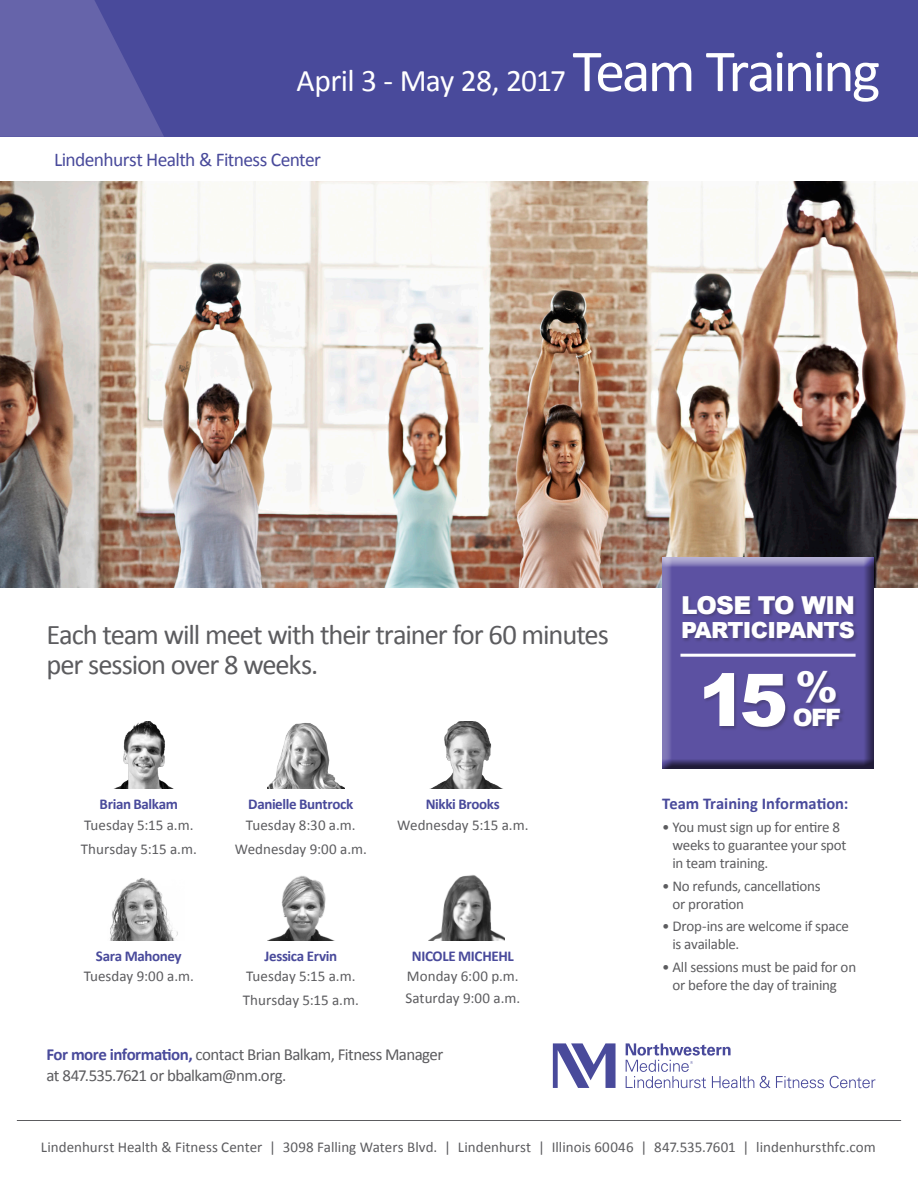
<style>
.page{position:relative;width:918px;height:1188px;background:#fff}
.page>*{position:absolute;margin:0;border:0;box-sizing:border-box;transform-origin:0 0}
.t1{font:900 72.75px "Arial";color:#fff}
.t2{font:31.5px "Calibri";letter-spacing:-.02em;color:#fff}
.t3{font:28.5px/30.3px "Calibri";letter-spacing:-.04em;color:#5c5c5f}
.t4{font:900 24.75px "Arial";letter-spacing:-.03em;color:#fff}
.t5{font:900 24px "Arial";color:#fff}
.t6{font:900 22.2px "Arial";letter-spacing:-.03em;color:#fff}
.t7{font:19.5px "Calibri";letter-spacing:-.035em;color:#494a9b}
.t8{font:16.95px/21.1px "Calibri";letter-spacing:-.035em;color:#5c5c5f}
.t9{font:700 16.5px "Calibri";color:#494a9b}
.t10{font:15px/18px "Calibri";letter-spacing:-.005em;color:#5c5c5f}
.t11{font:700 15px "Calibri";letter-spacing:-.025em;color:#494a9b}
.s1{font-size:60px}
.s2{font-weight:700;color:#494a9b}
</style>
<div class="page">
<img style="left:0;top:181px;width:918px;height:407px">
<img style="left:113px;top:722px;width:61px;height:67px">
<img style="left:268px;top:723px;width:76px;height:66px">
<img style="left:429px;top:722px;width:74px;height:67px">
<div style="left:0;top:0;width:918px;height:137px;background:#494a9b"></div>
<svg style="left:0;top:0;width:164px;height:137px"></svg>
<hr style="left:17px;top:1120px;width:884px;height:1px;background:#5c5c5f">
<div style="left:661px;top:557px;width:215px;height:212px;background:#231f20;opacity:.75"></div>
<div style="left:682px;top:595px;width:177px;height:136px;background:#231f20;opacity:.27"></div>
<div style="left:794px;top:708px;width:51px;height:23px;background:#231f20;opacity:.27"></div>
<hr style="left:680px;top:654px;width:176px;height:3px;background:#fff">
<img style="left:110px;top:878px;width:68px;height:62px">
<img style="left:269px;top:876px;width:64px;height:64px">
<img style="left:429px;top:875px;width:75px;height:65px">
<svg style="left:760px;top:1076px;width:64px;height:12px"></svg>
<svg style="left:830px;top:1076px;width:45px;height:12px"></svg>
<svg style="left:553px;top:1043px;width:63px;height:45px"></svg>
<svg style="left:626px;top:1043px;width:128px;height:45px"></svg>
<p class="t2" style="left:297px;top:61px;width:585px">April 3 - May 28, 2017 <span class="s1">Team Training</span></p>
<p class="t7" style="left:54px;top:148px;width:268px">Lindenhurst Health &amp; Fitness Center</p>
<p class="t3" style="left:46px;top:618px;width:564px">Each team will meet with their trainer for 60 minutes per session over 8 weeks.</p>
<p class="t11" style="left:100px;top:795px;width:80px">Brian Balkam</p>
<p class="t11" style="left:248px;top:795px;width:107px">Danielle Buntrock</p>
<p class="t11" style="left:426px;top:795px;width:76px">Nikki Brooks</p>
<p class="t10" style="left:84px;top:815px;width:111px">Tuesday 5:15 a.m.</p>
<p class="t10" style="left:246px;top:815px;width:111px">Tuesday 8:30 a.m.</p>
<p class="t10" style="left:397px;top:815px;width:133px">Wednesday 5:15 a.m.</p>
<p class="t10" style="left:81px;top:839px;width:118px">Thursday 5:15 a.m.</p>
<p class="t10" style="left:235px;top:839px;width:134px">Wednesday 9:00 a.m.</p>
<p class="t11" style="left:96px;top:946px;width:87px">Sara Mahoney</p>
<p class="t11" style="left:265px;top:946px;width:74px">Jessica Ervin</p>
<p class="t11" style="left:412px;top:946px;width:103px">NICOLE MICHEHL</p>
<p class="t10" style="left:84px;top:966px;width:112px">Tuesday 9:00 a.m.</p>
<p class="t10" style="left:246px;top:966px;width:111px">Tuesday 5:15 a.m.</p>
<p class="t10" style="left:407px;top:966px;width:113px">Monday 6:00 p.m.</p>
<p class="t10" style="left:243px;top:991px;width:118px">Thursday 5:15 a.m.</p>
<p class="t10" style="left:405px;top:988px;width:116px">Saturday 9:00 a.m.</p>
<p class="t8" style="left:46px;top:1043px;width:398px"><span class="s2">For more information,</span> contact Brian Balkam, Fitness Manager at 847.535.7621 or bbalkam@nm.org.</p>
<p class="t4" style="left:681px;top:587px;width:175px">LOSE TO WIN</p>
<p class="t6" style="left:681px;top:614px;width:175px">PARTICIPANTS</p>
<p class="t1" style="left:698px;top:647px;width:141px">15 <sup>%</sup></p>
<p class="t5" style="left:793px;top:700px;width:50px">OFF</p>
<p class="t9" style="left:662px;top:794px;width:188px">Team Training Information:</p>
<p class="t10" style="left:672px;top:817px;width:176px;text-indent:-10px">• You must sign up for entire 8 weeks to guarantee your spot in team training.</p>
<p class="t10" style="left:672px;top:876px;width:150px;text-indent:-10px">• No refunds, cancellations or proration</p>
<p class="t10" style="left:672px;top:916px;width:178px;text-indent:-10px">• Drop-ins are welcome if space is available.</p>
<p class="t10" style="left:662px;top:957px;width:195px;text-align:center">• All sessions must be paid for on or before the day of training</p>
<p class="t10" style="left:41px;top:1138px;width:836px">Lindenhurst Health &amp; Fitness Center | 3098 Falling Waters Blvd. | Lindenhurst | Illinois 60046 | 847.535.7601 | lindenhursthfc.com</p>
</div>
